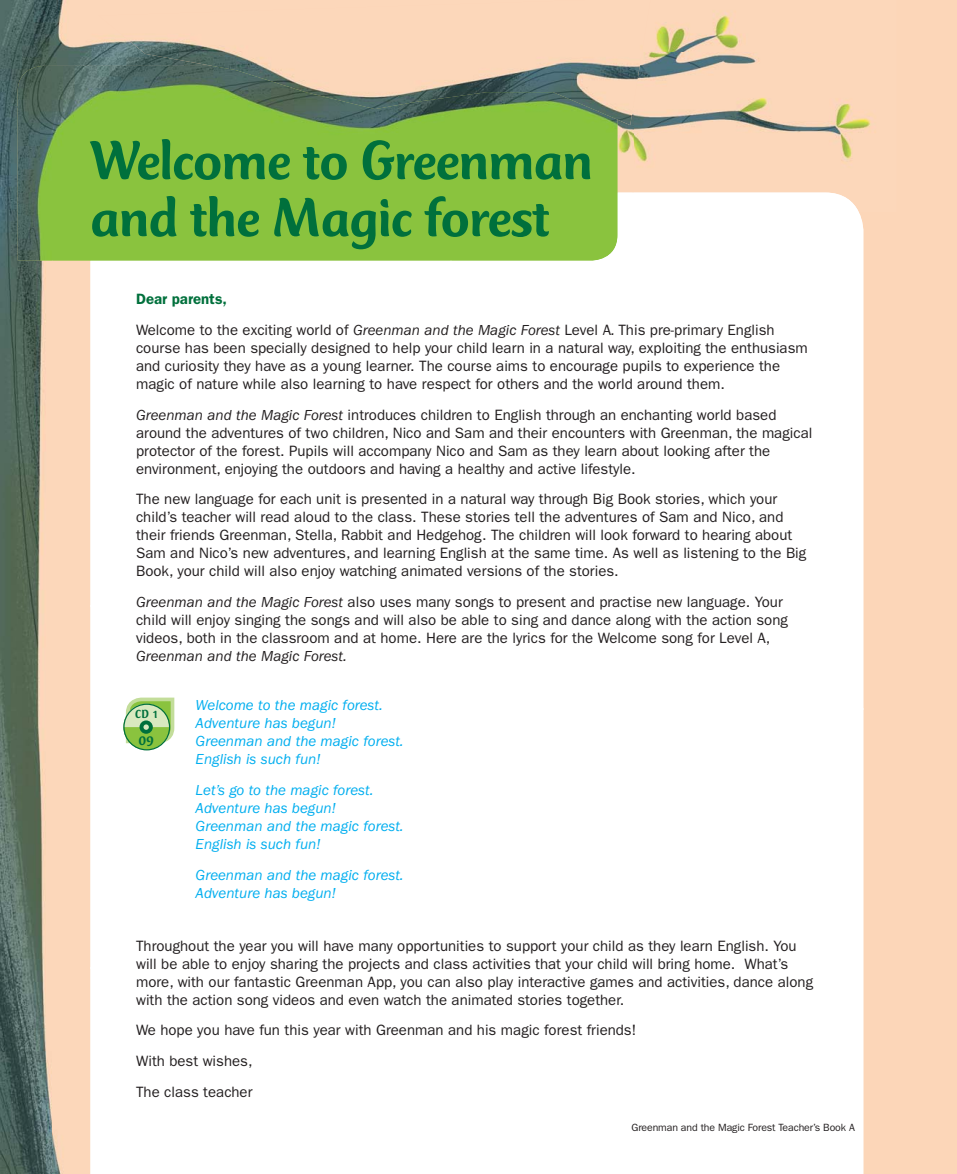
<style>
.page{position:relative;width:957px;height:1174px;background:#fff}
.page>*{position:absolute;margin:0;border:0;box-sizing:border-box;transform-origin:0 0}
.t1{font:500 57px/57px "Club Type Std";letter-spacing:-.01em;color:#00703c}
.t2{font:15px/18px "ITC Franklin Gothic Std";color:#231f20}
.t3{font:italic 15px/18px "ITC Franklin Gothic Std";color:#00aeef}
.t4{font:italic 15px "ITC Franklin Gothic Std";color:#231f20}
.t5{font:500 14.7px "Club Type Std";color:#00703c}
.t6{font:500 12.15px "Club Type Std";color:#00703c}
.t7{font:10.5px "ITC Franklin Gothic Std";letter-spacing:-.01em;color:#231f20}
.s1{font-weight:600;color:#00703c}
.s2{font-style:italic}
</style>
<div class="page">
<div style="left:897px;top:0;width:60px;height:1174px;background:#fcd6b8"></div>
<img style="left:0;top:0;width:99px;height:106px">
<img style="left:650px;top:0;width:247px;height:53px">
<img style="left:633px;top:53px;width:264px;height:160px">
<img style="left:0;top:106px;width:52px;height:1068px">
<img style="left:617px;top:125px;width:16px;height:67px">
<div style="left:52px;top:260px;width:38px;height:914px;background:#fcd7ba"></div>
<div style="left:863px;top:213px;width:34px;height:961px;background:#fcd6b8"></div>
<img style="left:617px;top:192px;width:246px;height:48px">
<img style="left:18px;top:66px;width:599px;height:194px">
<img style="left:99px;top:0;width:551px;height:125px">
<svg style="left:123px;top:704px;width:46px;height:46px"></svg>
<svg style="left:123px;top:697px;width:52px;height:48px;background:#abd188"></svg>
<div style="left:123px;top:703px;width:47px;height:47px;border:1px solid #00703c;border-radius:50%"></div>
<h1 class="t1" style="left:90px;top:137px;width:504px">Welcome to Greenman and the Magic forest</h1>
<p class="t2" style="left:136px;top:285px;width:640px;line-height:30.8px"><span class="s1">Dear parents,<br></span>Welcome to the exciting world of <span class="s2">Greenman and the Magic Forest</span> Level A<span class="s2">.</span> This pre-primary English</p>
<p class="t2" style="left:136px;top:340px;width:673px">course has been specially designed to help your child learn in a natural way, exploiting the enthusiasm and curiosity they have as a young learner. The course aims to encourage pupils to experience the magic of nature while also learning to have respect for others and the world around them.</p>
<p class="t2" style="left:136px;top:406px;width:678px"><span class="s2">Greenman and the Magic Forest</span> introduces children to English through an enchanting world based around the adventures of two children, Nico and Sam and their encounters with Greenman, the magical protector of the forest. Pupils will accompany Nico and Sam as they learn about looking after the environment, enjoying the outdoors and having a healthy and active lifestyle.</p>
<p class="t2" style="left:136px;top:491px;width:672px">The new language for each unit is presented in a natural way through Big Book stories, which your child’s teacher will read aloud to the class. These stories tell the adventures of Sam and Nico, and their friends Greenman, Stella, Rabbit and Hedgehog. The children will look forward to hearing about Sam and Nico’s new adventures, and learning English at the same time. As well as listening to the Big Book, your child will also enjoy watching animated versions of the stories.</p>
<p class="t2" style="left:136px;top:594px;width:653px"><span class="s2">Greenman and the Magic Forest</span> also uses many songs to present and practise new language. Your child will enjoy singing the songs and will also be able to sing and dance along with the action song videos, both in the classroom and at home. Here are the lyrics for the Welcome song for Level A,</p>
<p class="t4" style="left:136px;top:650px;width:212px">Greenman and the Magic Forest.</p>
<p class="t3" style="left:196px;top:697px;width:210px">Welcome to the magic forest.<br>Adventure has begun!<br>Greenman and the magic forest.<br>English is such fun!</p>
<p class="t3" style="left:196px;top:781px;width:210px">Let’s go to the magic forest.<br>Adventure has begun!<br>Greenman and the magic forest.<br>English is such fun!</p>
<p class="t3" style="left:196px;top:866px;width:210px">Greenman and the magic forest.<br>Adventure has begun!</p>
<p class="t2" style="left:136px;top:937px;width:678px">Throughout the year you will have many opportunities to support your child as they learn English. You will be able to enjoy sharing the projects and class activities that your child will bring home. What’s more, with our fantastic Greenman App, you can also play interactive games and activities, dance along with the action song videos and even watch the animated stories together.</p>
<p class="t2" style="left:136px;top:1016px;width:502px;line-height:30.8px">We hope you have fun this year with Greenman and his magic forest friends!<br>With best wishes,<br>The class teacher</p>
<p class="t6" style="left:135px;top:709px;width:25px">CD 1</p>
<p class="t5" style="left:139px;top:734px;width:16px">09</p>
<p class="t7" style="left:631px;top:1123px;width:225px">Greenman and the Magic Forest Teacher’s Book A</p>
</div>
